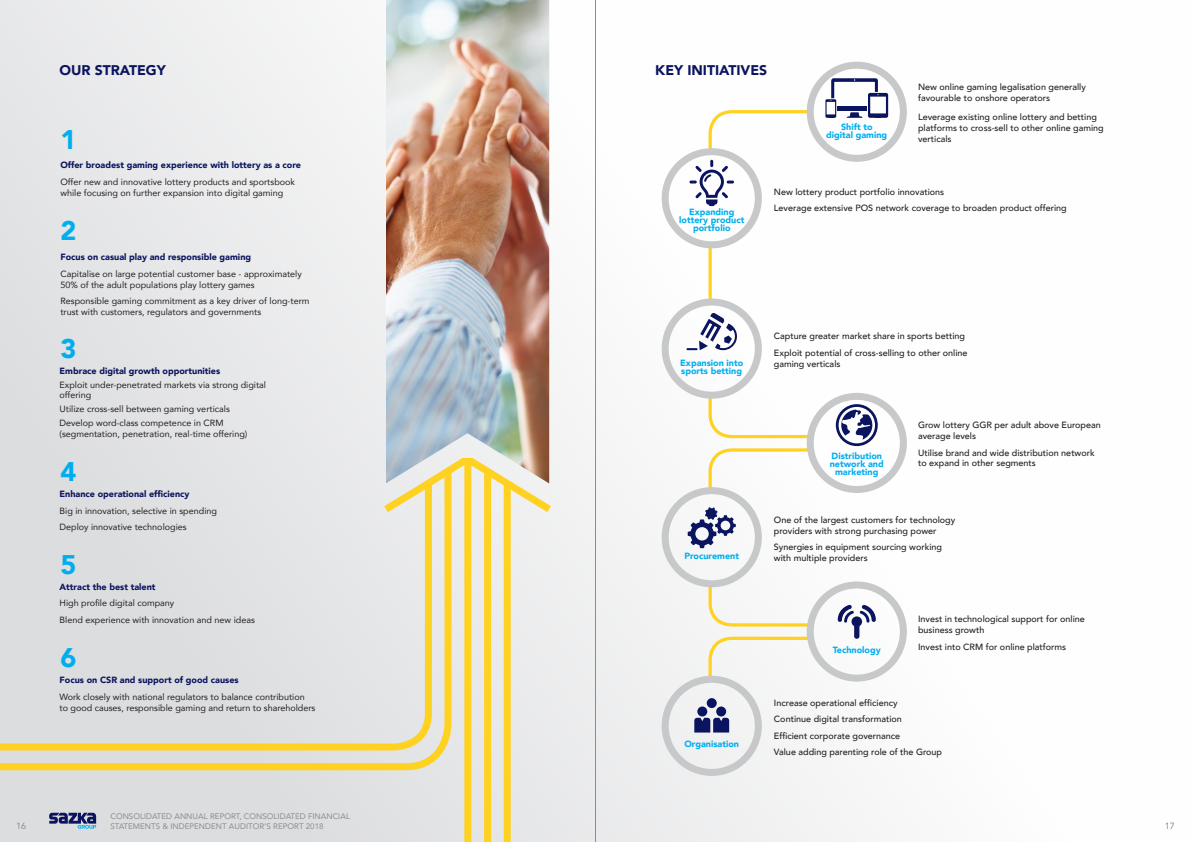
<style>
.page{position:relative;width:1191px;height:842px;background:#fff}
.page>*{position:absolute;margin:0;border:0;box-sizing:border-box;transform-origin:0 0}
.t1{font:900 26.9px "Avenir";color:#00aeef}
.t2{font:900 14px "Avenir";color:#0b145e}
.t3{font:500 9px/10.8px "Avenir";color:#231f20}
.t4{font:9px/10.8px "Avenir";color:#231f20}
.t5{font:900 9px "Avenir";color:#0b145e}
.t6{font:900 9px/8px "Avenir";color:#00aeef;text-align:center}
.t7{font:9px "Avenir";color:#8a8c8f}
.t8{font:8px/9.6px "Avenir";color:#8a8c8f}
</style>
<div class="page">
<div style="left:0;top:0;width:1191px;height:842px;background:linear-gradient(to right,#e1e2e3,#fff)"></div>
<svg style="left:707px;top:447px;width:105px;height:45px"></svg>
<svg style="left:707px;top:636px;width:105px;height:44px"></svg>
<svg style="left:708px;top:248px;width:4px;height:51px"></svg>
<svg style="left:707px;top:394px;width:105px;height:45px"></svg>
<svg style="left:707px;top:583px;width:105px;height:44px"></svg>
<svg style="left:49px;top:813px;width:47px;height:16px"></svg>
<svg style="left:0;top:470px;width:452px;height:301px;background:#e2dfd5"></svg>
<div style="left:484px;top:471px;width:7px;height:371px;background:#ffd121"></div>
<div style="left:504px;top:483px;width:7px;height:359px;background:#ffd121"></div>
<div style="left:464px;top:461px;width:7px;height:381px;background:#ffd121"></div>
<svg style="left:383px;top:459px;width:169px;height:54px"></svg>
<img style="left:386px;top:0;width:163px;height:483px">
<div style="left:706px;top:698px;width:10px;height:10px;background:#0b145e;border-radius:50%"></div>
<div style="left:697px;top:706px;width:10px;height:10px;background:#0b145e;border-radius:50%"></div>
<div style="left:716px;top:706px;width:10px;height:10px;background:#0b145e;border-radius:50%"></div>
<svg style="left:694px;top:718px;width:35px;height:14px"></svg>
<div style="left:661px;top:676px;width:101px;height:100px;border:7px solid #c7c8ca;border-radius:50%"></div>
<svg style="left:687px;top:507px;width:49px;height:41px"></svg>
<div style="left:661px;top:487px;width:101px;height:100px;border:7px solid #c7c8ca;border-radius:50%"></div>
<svg style="left:836px;top:404px;width:41px;height:42px"></svg>
<div style="left:806px;top:393px;width:101px;height:100px;border:7px solid #c7c8ca;border-radius:50%"></div>
<svg style="left:686px;top:313px;width:52px;height:37px"></svg>
<div style="left:661px;top:299px;width:101px;height:100px;border:7px solid #c7c8ca;border-radius:50%"></div>
<svg style="left:689px;top:109px;width:123px;height:97px"></svg>
<div style="left:661px;top:148px;width:101px;height:100px;border:7px solid #c7c8ca;border-radius:50%"></div>
<svg style="left:825px;top:78px;width:63px;height:40px"></svg>
<div style="left:806px;top:62px;width:101px;height:100px;border:7px solid #c7c8ca;border-radius:50%"></div>
<svg style="left:837px;top:605px;width:39px;height:18px"></svg>
<div style="left:851px;top:616px;width:11px;height:11px;background:#0b145e;border-radius:50%"></div>
<div style="left:854px;top:621px;width:5px;height:18px;background:#0b145e;border-radius:3px"></div>
<div style="left:806px;top:581px;width:101px;height:101px;border:7px solid #c7c8ca;border-radius:50%"></div>
<svg style="left:595px;top:0;width:1px;height:842px"></svg>
<h2 class="t2" style="left:60px;top:58px;width:108px">OUR STRATEGY</h2>
<h2 class="t2" style="left:655px;top:58px;width:113px">KEY INITIATIVES</h2>
<h1 class="t1" style="left:60px;top:117px;width:17px">1</h1>
<p class="t5" style="left:60px;top:157px;width:242px">Offer broadest gaming experience with lottery as a core</p>
<p class="t4" style="left:60px;top:176px;width:236px">Offer new and innovative lottery products and sportsbook while focusing on further expansion into digital gaming</p>
<h1 class="t1" style="left:60px;top:208px;width:17px">2</h1>
<p class="t5" style="left:60px;top:249px;width:192px">Focus on casual play and responsible gaming</p>
<p class="t4" style="left:60px;top:268px;width:243px">Capitalise on large potential customer base - approximately<br>50% of the adult populations play lottery games</p>
<p class="t4" style="left:60px;top:295px;width:251px">Responsible gaming commitment as a key driver of long-term trust with customers, regulators and governments</p>
<p class="t6" style="left:679px;top:208px;width:67px">Expanding lottery product portfolio</p>
<p class="t6" style="left:826px;top:123px;width:63px">Shift to<br>digital gaming</p>
<p class="t3" style="left:918px;top:81px;width:169px">New online gaming legalisation generally favourable to onshore operators</p>
<p class="t3" style="left:918px;top:111px;width:187px">Leverage existing online lottery and betting platforms to cross-sell to other online gaming verticals</p>
<p class="t3" style="left:774px;top:183px;width:294px;line-height:16.5px">New lottery product portfolio innovations<br>Leverage extensive POS network coverage to broaden product offering</p>
<h1 class="t1" style="left:61px;top:325px;width:17px">3</h1>
<p class="t5" style="left:60px;top:363px;width:162px">Embrace digital growth opportunities</p>
<p class="t4" style="left:60px;top:379px;width:208px">Exploit under-penetrated markets via strong digital offering</p>
<p class="t4" style="left:60px;top:402px;width:172px;line-height:13.6px">Utilize cross-sell between gaming verticals<br>Develop word-class competence in CRM</p>
<p class="t4" style="left:60px;top:428px;width:189px">(segmentation, penetration, real-time offering)</p>
<h1 class="t1" style="left:61px;top:449px;width:17px">4</h1>
<p class="t5" style="left:60px;top:486px;width:132px">Enhance operational efficiency</p>
<p class="t4" style="left:60px;top:502px;width:159px;line-height:16.5px">Big in innovation, selective in spending<br>Deploy innovative technologies</p>
<h1 class="t1" style="left:61px;top:541px;width:17px">5</h1>
<p class="t5" style="left:60px;top:579px;width:97px">Attract the best talent</p>
<p class="t4" style="left:60px;top:595px;width:197px;line-height:16.5px">High profile digital company<br>Blend experience with innovation and new ideas</p>
<h1 class="t1" style="left:61px;top:635px;width:17px">6</h1>
<p class="t5" style="left:60px;top:672px;width:181px">Focus on CSR and support of good causes</p>
<p class="t4" style="left:60px;top:691px;width:257px">Work closely with national regulators to balance contribution to good causes, responsible gaming and return to shareholders</p>
<p class="t6" style="left:680px;top:358px;width:64px;text-align:left">Expansion into sports betting</p>
<p class="t6" style="left:684px;top:552px;width:56px">Procurement</p>
<p class="t6" style="left:684px;top:739px;width:56px">Organisation</p>
<p class="t3" style="left:774px;top:328px;width:195px;line-height:16.5px">Capture greater market share in sports betting<br>Exploit potential of cross-selling to other online</p>
<p class="t3" style="left:774px;top:358px;width:68px">gaming verticals</p>
<p class="t6" style="left:829px;top:451px;width:55px">Distribution network and marketing</p>
<p class="t3" style="left:918px;top:419px;width:184px">Grow lottery GGR per adult above European average levels</p>
<p class="t3" style="left:918px;top:447px;width:178px">Utilise brand and wide distribution network to expand in other segments</p>
<p class="t3" style="left:774px;top:514px;width:183px">One of the largest customers for technology providers with strong purchasing power</p>
<p class="t3" style="left:774px;top:541px;width:170px">Synergies in equipment sourcing working with multiple providers</p>
<p class="t6" style="left:832px;top:646px;width:49px">Technology</p>
<p class="t3" style="left:918px;top:613px;width:168px">Invest in technological support for online business growth</p>
<p class="t3" style="left:918px;top:641px;width:150px">Invest into CRM for online platforms</p>
<p class="t3" style="left:774px;top:694px;width:170px;line-height:16.5px">Increase operational efficiency<br>Continue digital transformation<br>Efficient corporate governance<br>Value adding parenting role of the Group</p>
<p class="t8" style="left:110px;top:811px;width:241px">CONSOLIDATED ANNUAL REPORT, CONSOLIDATED FINANCIAL<br>STATEMENTS &amp; INDEPENDENT AUDITOR’S REPORT 2018</p>
<p class="t7" style="left:16px;top:818px;width:12px">16</p>
<p class="t7" style="left:1164px;top:818px;width:12px">17</p>
</div>
